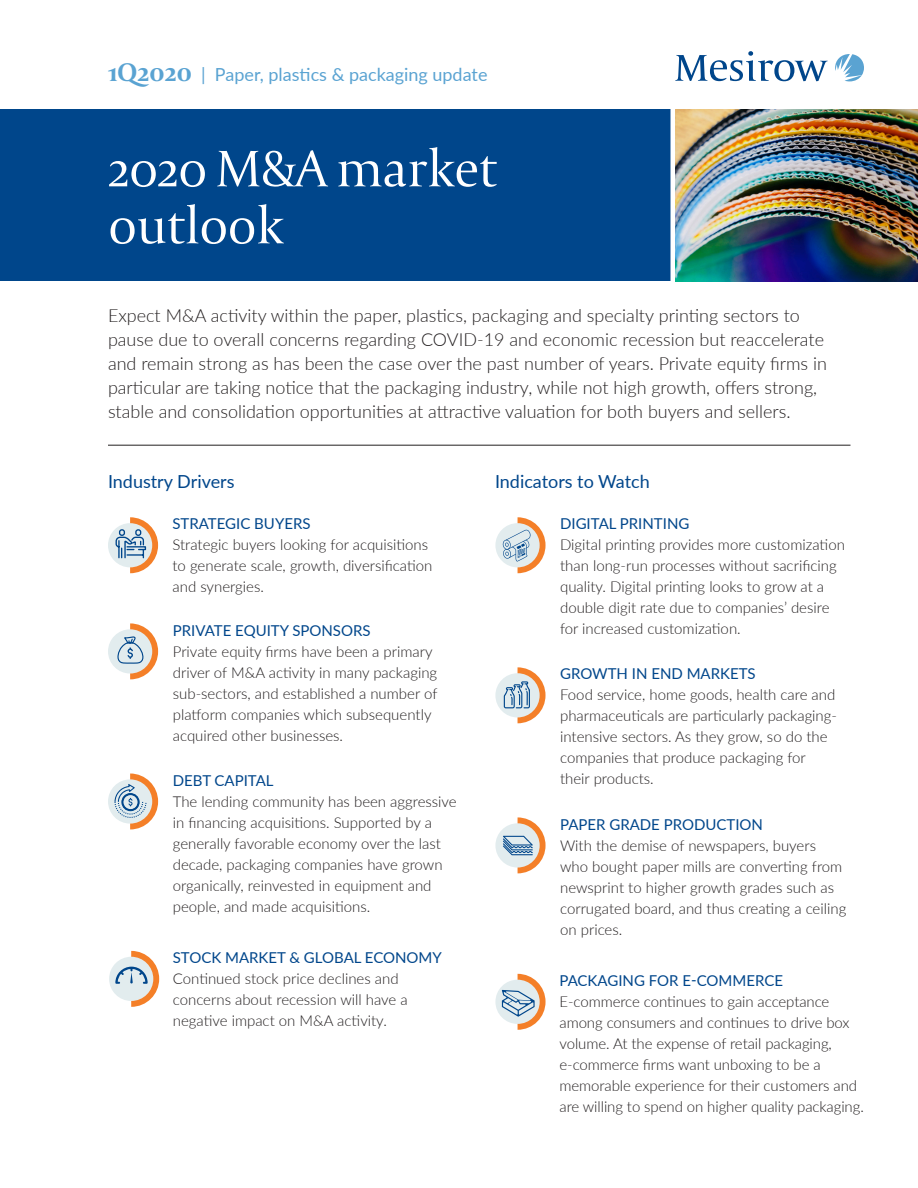
<style>
.page{position:relative;width:918px;height:1188px;background:#fff}
.page>*{position:absolute;margin:0;border:0;box-sizing:border-box;transform-origin:0 0}
._1___Interior_page_t{font:300 54px/57px "Capitolium 2";letter-spacing:-.015em;color:#fff}
._1_Intro_Paragraph_r{font:300 18px/24px "Lato";color:#231f20}
.t1{font:18px "Lato";color:#5aa3d2}
._3_Subhead_L1{font:18px "Lato";color:#00468b}
._3_Body{font:300 15px/21px "Lato";color:#231f20}
._3_Subhead_L2{font:15px "Lato";color:#00468b}
.s1{font-family:"Capitolium 2";font-weight:700;font-size:27px}
</style>
<div class="page">
<svg style="left:835px;top:54px;width:29px;height:27px"></svg>
<svg style="left:675px;top:51px;width:153px;height:30px"></svg>
<div style="left:0;top:110px;width:918px;height:171px;background:#00468b"></div>
<img style="left:675px;top:110px;width:243px;height:171px">
<div style="left:670px;top:108px;width:5px;height:180px;background:#fff"></div>
<hr style="left:108px;top:445px;width:742px;height:1px;background:#231f20">
<div style="left:108px;top:779px;width:44px;height:45px;background:#e2ecee;border-radius:50%"></div>
<svg style="left:115px;top:774px;width:43px;height:55px"></svg>
<div style="left:108px;top:523px;width:44px;height:44px;background:#e2ecee;border-radius:50%"></div>
<svg style="left:115px;top:517px;width:43px;height:56px"></svg>
<div style="left:108px;top:629px;width:44px;height:45px;background:#e2ecee;border-radius:50%"></div>
<svg style="left:117px;top:623px;width:41px;height:56px"></svg>
<div style="left:109px;top:957px;width:44px;height:44px;background:#e2ecee;border-radius:50%"></div>
<svg style="left:115px;top:951px;width:44px;height:56px"></svg>
<div style="left:495px;top:523px;width:45px;height:44px;background:#e2ecee;border-radius:50%"></div>
<svg style="left:503px;top:517px;width:43px;height:56px"></svg>
<div style="left:495px;top:673px;width:45px;height:44px;background:#e2ecee;border-radius:50%"></div>
<svg style="left:504px;top:667px;width:42px;height:56px"></svg>
<div style="left:495px;top:823px;width:45px;height:45px;background:#e2ecee;border-radius:50%"></div>
<svg style="left:503px;top:817px;width:43px;height:56px"></svg>
<div style="left:495px;top:980px;width:45px;height:44px;background:#e2ecee;border-radius:50%"></div>
<svg style="left:502px;top:974px;width:44px;height:56px"></svg>
<p class="t1" style="left:108px;top:62px;width:381px"><span class="s1">1Q2020</span> | Paper, plastics &amp; packaging update</p>
<p class="_1___Interior_page_t" style="left:108px;top:139px;width:391px">2020 M&amp;A market outlook</p>
<p class="_1_Intro_Paragraph_r" style="left:108px;top:303px;width:720px">Expect M&amp;A activity within the paper, plastics, packaging and specialty printing sectors to pause due to overall concerns regarding COVID-19 and economic recession but reaccelerate and remain strong as has been the case over the past number of years. Private equity firms in particular are taking notice that the packaging industry, while not high growth, offers strong, stable and consolidation opportunities at attractive valuation for both buyers and sellers.</p>
<p class="_3_Subhead_L1" style="left:108px;top:469px;width:128px">Industry Drivers</p>
<p class="_3_Subhead_L1" style="left:495px;top:469px;width:156px">Indicators to Watch</p>
<p class="_3_Subhead_L2" style="left:172px;top:513px;width:140px">STRATEGIC BUYERS</p>
<p class="_3_Body" style="left:172px;top:534px;width:261px">Strategic buyers looking for acquisitions to generate scale, growth, diversification and synergies.</p>
<p class="_3_Subhead_L2" style="left:173px;top:619px;width:199px">PRIVATE EQUITY SPONSORS</p>
<p class="_3_Body" style="left:173px;top:640px;width:266px">Private equity firms have been a primary driver of M&amp;A activity in many packaging sub-sectors, and established a number of platform companies which subsequently acquired other businesses.</p>
<p class="_3_Subhead_L2" style="left:173px;top:769px;width:102px">DEBT CAPITAL</p>
<p class="_3_Body" style="left:173px;top:790px;width:285px">The lending community has been aggressive in financing acquisitions. Supported by a generally favorable economy over the last decade, packaging companies have grown organically, reinvested in equipment and people, and made acquisitions.</p>
<p class="_3_Subhead_L2" style="left:173px;top:947px;width:271px">STOCK MARKET &amp; GLOBAL ECONOMY</p>
<p class="_3_Body" style="left:173px;top:968px;width:236px">Continued stock price declines and concerns about recession will have a negative impact on M&amp;A activity.</p>
<p class="_3_Subhead_L2" style="left:560px;top:513px;width:131px">DIGITAL PRINTING</p>
<p class="_3_Body" style="left:560px;top:534px;width:286px">Digital printing provides more customization than long-run processes without sacrificing quality. Digital printing looks to grow at a double digit rate due to companies’ desire for increased customization.</p>
<p class="_3_Subhead_L2" style="left:560px;top:663px;width:197px">GROWTH IN END MARKETS</p>
<p class="_3_Body" style="left:560px;top:684px;width:279px">Food service, home goods, health care and pharmaceuticals are particularly packaging&shy;intensive sectors. As they grow, so do the companies that produce packaging for their products.</p>
<p class="_3_Subhead_L2" style="left:560px;top:813px;width:204px">PAPER GRADE PRODUCTION</p>
<p class="_3_Body" style="left:560px;top:834px;width:288px">With the demise of newspapers, buyers who bought paper mills are converting from newsprint to higher growth grades such as corrugated board, and thus creating a ceiling on prices.</p>
<p class="_3_Subhead_L2" style="left:560px;top:970px;width:225px">PACKAGING FOR E-COMMERCE</p>
<p class="_3_Body" style="left:560px;top:990px;width:306px">E-commerce continues to gain acceptance among consumers and continues to drive box volume. At the expense of retail packaging, e-commerce firms want unboxing to be a memorable experience for their customers and are willing to spend on higher quality packaging.</p>
</div>
